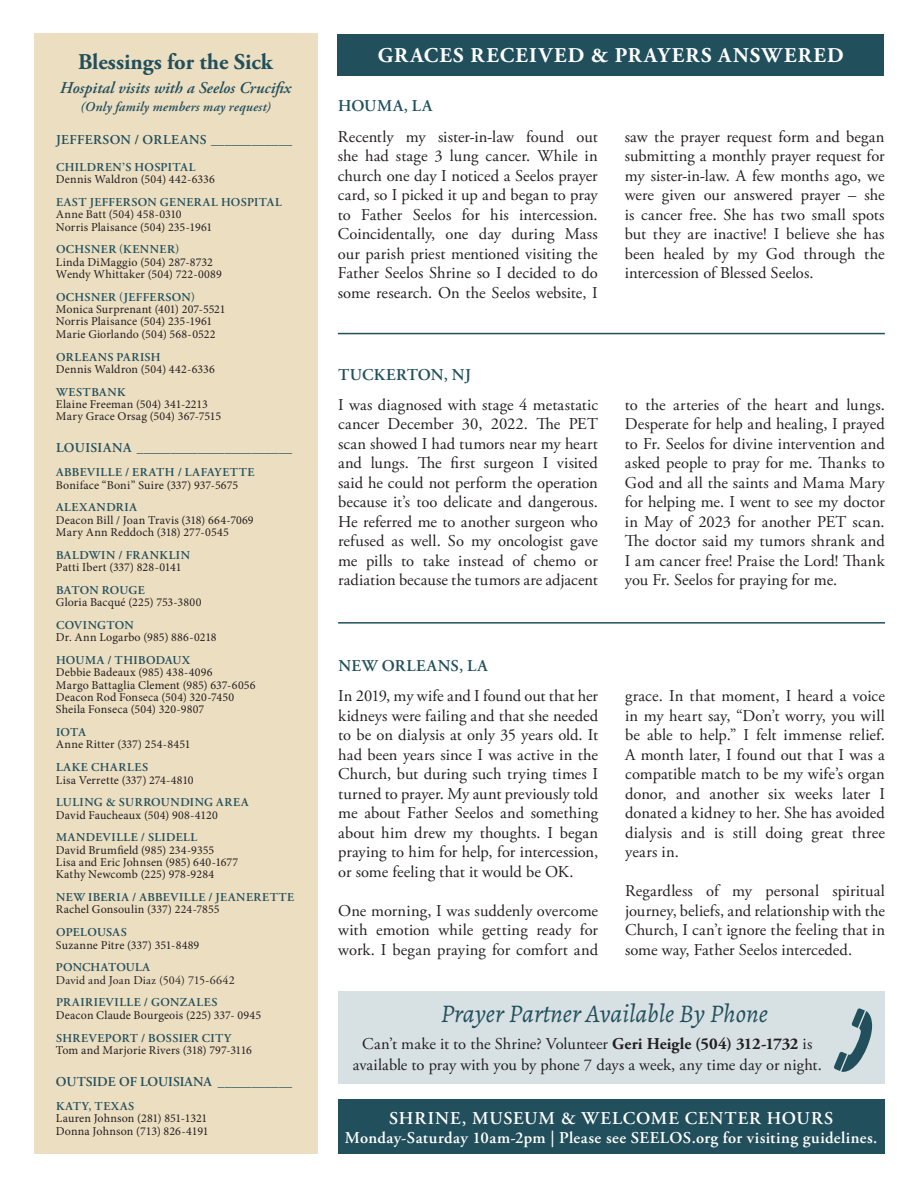
<style>
.page{position:relative;width:918px;height:1188px;background:#fff}
.page>*{position:absolute;margin:0;border:0;box-sizing:border-box;transform-origin:0 0}
.t1{font:italic 25.5px "Alegreya";color:#214f5c}
.t2{font:700 22.5px "Adobe Garamond Pro";color:#214f5c}
.t3{font:700 21px "Adobe Garamond Pro";letter-spacing:.06em;color:#fff}
.t4{font:600 18px "Adobe Garamond Pro";letter-spacing:.05em;color:#fff}
.t5{font:16.5px/19.5px "Adobe Garamond Pro";letter-spacing:.005em;color:#231f20;text-align:justify}
.t6{font:600 16.5px "Adobe Garamond Pro";letter-spacing:.025em;color:#fff}
.t7{font:italic 600 16.5px "Adobe Garamond Pro";color:#214f5c}
.t8{font:600 16.5px "Adobe Garamond Pro";letter-spacing:.025em;color:#214f5c}
.t9{font:600 13.5px "Adobe Garamond Pro";letter-spacing:.015em;color:#214f5c}
.t10{font:italic 600 13.5px "Adobe Garamond Pro";letter-spacing:.015em;color:#214f5c}
.t11{font:600 13.5px "Adobe Garamond Pro";letter-spacing:.035em;color:#214f5c}
.t12{font:12px/12.3px "Minion Pro";letter-spacing:.01em;color:#231f20}
.t13{font:600 12px "Adobe Garamond Pro";letter-spacing:.04em;color:#214f5c}
.t14{font:12px "Adobe Garamond Pro";letter-spacing:.015em;color:#231f20}
.t15{font:600 12px "Adobe Garamond Pro";letter-spacing:.065em;color:#214f5c}
.t16{font:600 12px "Adobe Garamond Pro";letter-spacing:.06em;color:#214f5c}
.t17{font:600 12px "Adobe Garamond Pro";letter-spacing:.01em;color:#214f5c}
.t18{font:600 12px "Adobe Garamond Pro";letter-spacing:.015em;color:#214f5c}
.t19{font:600 12px "Adobe Garamond Pro";letter-spacing:.02em;color:#214f5c}
.s1{font-weight:700}
</style>
<div class="page">
<div style="left:338px;top:1099px;width:547px;height:55px;background:#214f5c"></div>
<div style="left:34px;top:34px;width:283px;height:1120px;background:#ecdec1"></div>
<div style="left:338px;top:991px;width:547px;height:93px;background:#d7e1e4"></div>
<svg style="left:834px;top:1008px;width:38px;height:64px"></svg>
<div style="left:337px;top:34px;width:547px;height:42px;background:#214f5c"></div>
<hr style="left:338px;top:333px;width:547px;height:1px;background:#214f5c">
<hr style="left:338px;top:622px;width:547px;height:2px;background:#214f5c">
<h2 class="t2" style="left:78px;top:48px;width:196px">Blessings for the Sick</h2>
<p class="t7" style="left:60px;top:78px;width:233px">Hospital visits with a Seelos Crucifix</p>
<p class="t10" style="left:81px;top:99px;width:192px">(Only family members may request)</p>
<p class="t11" style="left:56px;top:132px;width:238px">JEFFERSON / ORLEANS ____________</p>
<p class="t13" style="left:56px;top:160px;width:141px">CHILDREN’S HOSPITAL</p>
<p class="t12" style="left:56px;top:173px;width:160px">Dennis Waldron (504) 442-6336</p>
<p class="t13" style="left:56px;top:195px;width:227px">EAST JEFFERSON GENERAL HOSPITAL</p>
<p class="t12" style="left:56px;top:208px;width:158px">Anne Batt (504) 458-0310<br>Norris Plaisance (504) 235-1961</p>
<p class="t13" style="left:56px;top:243px;width:125px">OCHSNER (KENNER)</p>
<p class="t12" style="left:56px;top:256px;width:167px">Linda DiMaggio (504) 287-8732<br>Wendy Whittaker (504) 722-0089</p>
<p class="t13" style="left:56px;top:290px;width:140px">OCHSNER (JEFFERSON)</p>
<p class="t12" style="left:56px;top:303px;width:171px">Monica Surprenant (401) 207-5521<br>Norris Plaisance (504) 235-1961<br>Marie Giorlando (504) 568-0522</p>
<p class="t13" style="left:56px;top:350px;width:106px">ORLEANS PARISH</p>
<p class="t12" style="left:56px;top:363px;width:160px">Dennis Waldron (504) 442-6336</p>
<p class="t13" style="left:56px;top:385px;width:71px">WESTBANK</p>
<p class="t12" style="left:56px;top:398px;width:167px">Elaine Freeman (504) 341-2213<br>Mary Grace Orsag (504) 367-7515</p>
<p class="t9" style="left:56px;top:440px;width:238px">LOUISIANA _______________________</p>
<p class="t13" style="left:56px;top:465px;width:200px">ABBEVILLE / ERATH / LAFAYETTE</p>
<p class="t12" style="left:56px;top:479px;width:184px">Boniface “Boni” Suire (337) 937-5675</p>
<p class="t15" style="left:56px;top:501px;width:83px">ALEXANDRIA</p>
<p class="t12" style="left:56px;top:514px;width:199px">Deacon Bill / Joan Travis (318) 664-7069<br>Mary Ann Reddoch (318) 277-0545</p>
<p class="t13" style="left:56px;top:548px;width:136px">BALDWIN / FRANKLIN</p>
<p class="t12" style="left:56px;top:561px;width:127px">Patti Ibert (337) 828-0141</p>
<p class="t18" style="left:56px;top:583px;width:90px">BATON ROUGE</p>
<p class="t12" style="left:56px;top:596px;width:147px">Gloria Bacqué (225) 753-3800</p>
<p class="t19" style="left:56px;top:618px;width:79px">COVINGTON</p>
<p class="t12" style="left:56px;top:631px;width:162px">Dr. Ann Logarbo (985) 886-0218</p>
<p class="t13" style="left:56px;top:653px;width:135px">HOUMA / THIBODAUX</p>
<p class="t12" style="left:56px;top:666px;width:201px">Debbie Badeaux (985) 438-4096<br>Margo Battaglia Clement (985) 637-6056<br>Deacon Rod Fonseca (504) 320-7450<br>Sheila Fonseca (504) 320-9807</p>
<p class="t13" style="left:56px;top:725px;width:31px">IOTA</p>
<p class="t12" style="left:56px;top:739px;width:136px">Anne Ritter (337) 254-8451</p>
<p class="t16" style="left:56px;top:760px;width:94px">LAKE CHARLES</p>
<p class="t12" style="left:56px;top:774px;width:139px">Lisa Verrette (337) 274-4810</p>
<p class="t13" style="left:56px;top:795px;width:194px">LULING &amp; SURROUNDING AREA</p>
<p class="t12" style="left:56px;top:809px;width:164px">David Faucheaux (504) 908-4120</p>
<p class="t13" style="left:56px;top:831px;width:143px">MANDEVILLE / SLIDELL</p>
<p class="t12" style="left:56px;top:844px;width:184px">David Brumfield (985) 234-9355<br>Lisa and Eric Johnsen (985) 640-1677<br>Kathy Newcomb (225) 978-9284</p>
<p class="t13" style="left:56px;top:890px;width:240px">NEW IBERIA / ABBEVILLE / JEANERETTE</p>
<p class="t12" style="left:56px;top:904px;width:165px">Rachel Gonsoulin (337) 224-7855</p>
<p class="t13" style="left:56px;top:925px;width:72px">OPELOUSAS</p>
<p class="t12" style="left:56px;top:939px;width:145px">Suzanne Pitre (337) 351-8489</p>
<p class="t17" style="left:56px;top:961px;width:96px">PONCHATOULA</p>
<p class="t14" style="left:56px;top:973px;width:180px">David and Joan Diaz (504) 715-6642</p>
<p class="t13" style="left:56px;top:996px;width:163px">PRAIRIEVILLE / GONZALES</p>
<p class="t12" style="left:56px;top:1009px;width:207px">Deacon Claude Bourgeois (225) 337- 0945</p>
<p class="t13" style="left:56px;top:1031px;width:177px">SHREVEPORT / BOSSIER CITY</p>
<p class="t12" style="left:56px;top:1044px;width:198px">Tom and Marjorie Rivers (318) 797-3116</p>
<p class="t9" style="left:56px;top:1074px;width:238px">OUTSIDE OF LOUISIANA ___________</p>
<p class="t15" style="left:56px;top:1099px;width:80px">KATY, TEXAS</p>
<p class="t12" style="left:56px;top:1112px;width:154px">Lauren Johnson (281) 851-1321<br>Donna Johnson (713) 826-4191</p>
<p class="t3" style="left:378px;top:43px;width:468px">GRACES RECEIVED &amp; PRAYERS ANSWERED</p>
<p class="t8" style="left:338px;top:97px;width:96px">HOUMA, LA</p>
<p class="t5" style="left:338px;top:127px;width:261px">Recently my sister-in-law found out she had stage 3 lung cancer. While in church one day I noticed a Seelos prayer card, so I picked it up and began to pray to Father Seelos for his intercession.<br>Coincidentally, one day during Mass our parish priest mentioned visiting the Father Seelos Shrine so I decided to do some research. On the Seelos website, I</p>
<p class="t5" style="left:625px;top:127px;width:261px">saw the prayer request form and began submitting a monthly prayer request for my sister-in-law. A few months ago, we were given our answered prayer – she is cancer free. She has two small spots but they are inactive! I believe she has been healed by my God through the intercession of Blessed Seelos.</p>
<p class="t8" style="left:338px;top:365px;width:134px">TUCKERTON, NJ</p>
<p class="t5" style="left:338px;top:395px;width:261px">I was diagnosed with stage 4 metastatic cancer December 30, 2022. The PET scan showed I had tumors near my heart and lungs. The first surgeon I visited said he could not perform the operation because it’s too delicate and dangerous.<br>He referred me to another surgeon who refused as well. So my oncologist gave me pills to take instead of chemo or radiation because the tumors are adjacent</p>
<p class="t5" style="left:625px;top:395px;width:261px">to the arteries of the heart and lungs.<br>Desperate for help and healing, I prayed to Fr. Seelos for divine intervention and asked people to pray for me. Thanks to God and all the saints and Mama Mary for helping me. I went to see my doctor in May of 2023 for another PET scan.<br>The doctor said my tumors shrank and I am cancer free! Praise the Lord! Thank you Fr. Seelos for praying for me.</p>
<p class="t8" style="left:338px;top:657px;width:151px">NEW ORLEANS, LA</p>
<p class="t5" style="left:338px;top:687px;width:261px">In 2019, my wife and I found out that her kidneys were failing and that she needed to be on dialysis at only 35 years old. It had been years since I was active in the Church, but during such trying times I turned to prayer. My aunt previously told me about Father Seelos and something about him drew my thoughts. I began praying to him for help, for intercession, or some feeling that it would be OK.</p>
<p class="t5" style="left:338px;top:902px;width:261px">One morning, I was suddenly overcome with emotion while getting ready for work. I began praying for comfort and</p>
<p class="t5" style="left:625px;top:687px;width:261px">grace. In that moment, I heard a voice in my heart say, “Don’t worry, you will be able to help.” I felt immense relief.<br>A month later, I found out that I was a compatible match to be my wife’s organ donor, and another six weeks later I donated a kidney to her. She has avoided dialysis and is still doing great three years in.</p>
<p class="t5" style="left:625px;top:882px;width:261px">Regardless of my personal spiritual journey, beliefs, and relationship with the Church, I can’t ignore the feeling that in some way, Father Seelos interceded.</p>
<h1 class="t1" style="left:441px;top:998px;width:329px">Prayer Partner Available By Phone</h1>
<p class="t5" style="left:353px;top:1034px;width:471px;line-height:21px;text-align:center">Can’t make it to the Shrine? Volunteer <span class="s1">Geri Heigle (504) 312-1732</span> is available to pray with you by phone 7 days a week, any time day or night.</p>
<p class="t4" style="left:389px;top:1108px;width:445px">SHRINE, MUSEUM &amp; WELCOME CENTER HOURS</p>
<p class="t6" style="left:345px;top:1128px;width:534px">Monday-Saturday 10am-2pm | Please see SEELOS.org for visiting guidelines.</p>
</div>
